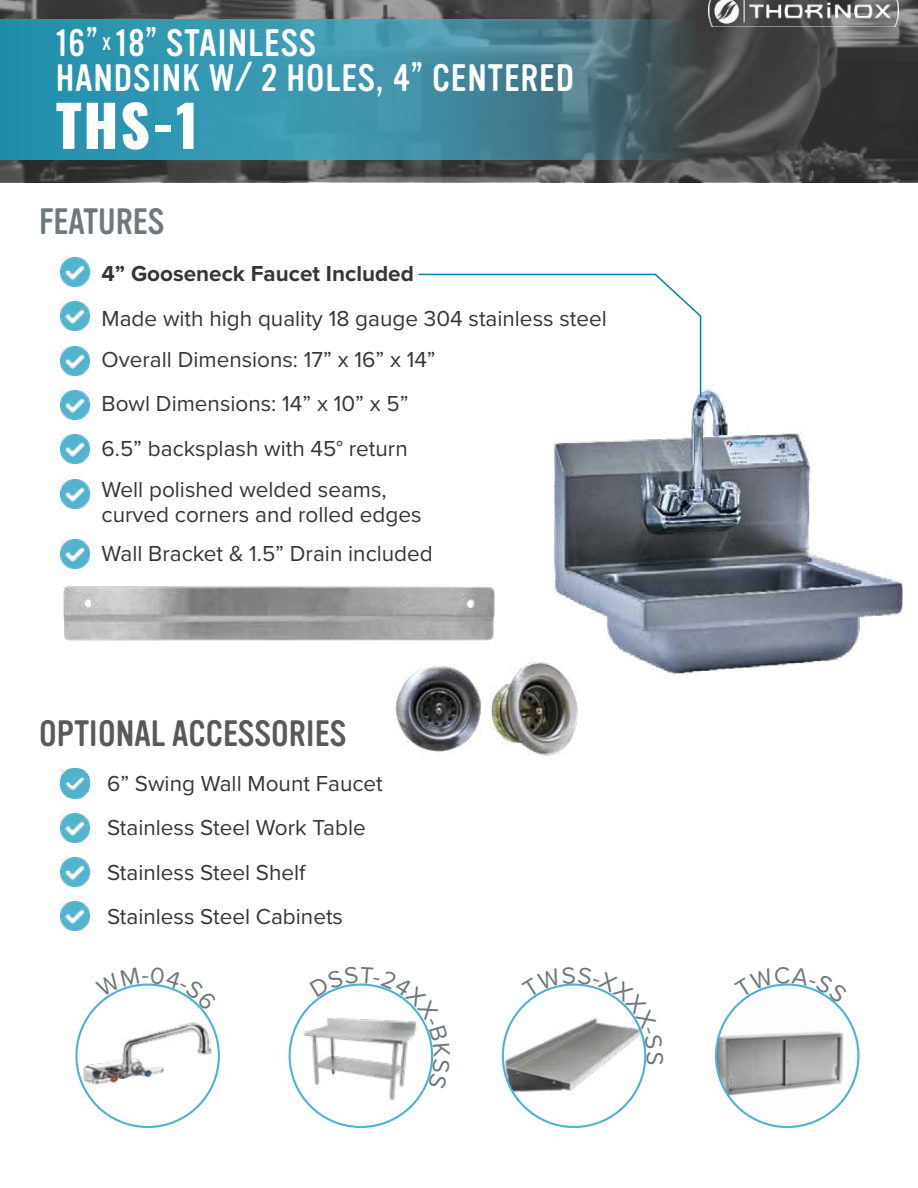
<style>
.page{position:relative;width:918px;height:1188px;background:#fff}
.page>*{position:absolute;margin:0;border:0;box-sizing:border-box;transform-origin:0 0}
.t1{font:800 57px "Oswald";color:#fff}
.t2{font:37.5px/35.2px "Vinyl OT";letter-spacing:.025em;color:#fff}
.t3{font:36px "Vinyl OT";color:#59595b}
.t4{font:36px "Vinyl OT";color:#6e797d}
.t5{font:22.5px/44.4px "Proxima Nova";color:#373637}
.t6{font:700 22.5px "Proxima Nova";color:#373637}
</style>
<div class="page">
<img style="left:716px;top:985px;width:142px;height:142px;border-radius:71px">
<img style="left:503px;top:1017px;width:142px;height:78px">
<img style="left:290px;top:1004px;width:135px;height:123px">
<img style="left:83px;top:1006px;width:128px;height:100px">
<img style="left:553px;top:384px;width:350px;height:290px">
<img style="left:394px;top:639px;width:197px;height:117px">
<img style="left:63px;top:584px;width:440px;height:66px">
<hr style="left:418px;top:274px;width:238px;height:1px;background:#00849f">
<svg style="left:653px;top:273px;width:49px;height:45px"></svg>
<hr style="left:700px;top:316px;width:1px;height:81px;background:#00849f">
<img style="left:61px;top:258px;width:29px;height:29px">
<img style="left:61px;top:391px;width:29px;height:29px">
<img style="left:61px;top:302px;width:29px;height:29px">
<img style="left:61px;top:346px;width:29px;height:29px">
<svg style="left:0;top:0;width:917px;height:182px;background:#4a4a4b"></svg>
<img style="left:708px;top:0;width:190px;height:27px">
<svg style="left:0;top:19px;width:697px;height:140px;background:#3b889d"></svg>
<hr style="left:917px;top:0;width:1px;height:183px;background:#373637">
<img style="left:61px;top:435px;width:29px;height:29px">
<img style="left:61px;top:479px;width:29px;height:29px">
<img style="left:61px;top:540px;width:29px;height:29px">
<img style="left:61px;top:769px;width:29px;height:29px">
<img style="left:61px;top:858px;width:29px;height:29px">
<img style="left:61px;top:813px;width:29px;height:29px">
<img style="left:61px;top:902px;width:29px;height:29px">
<svg style="left:738px;top:983px;width:99px;height:20px"></svg>
<svg style="left:521px;top:983px;width:126px;height:81px"></svg>
<svg style="left:310px;top:983px;width:124px;height:107px"></svg>
<svg style="left:95px;top:983px;width:116px;height:28px"></svg>
<h2 class="t2" style="left:56px;top:26px;width:520px">16” <sup>X</sup> 18” STAINLESS<br>HANDSINK W/ 2 HOLES, 4” CENTERED</h2>
<h1 class="t1" style="left:56px;top:96px;width:144px">THS-1</h1>
<h3 class="t4" style="left:39px;top:202px;width:127px">FEATURES</h3>
<p class="t6" style="left:102px;top:257px;width:314px">4” Gooseneck Faucet Included</p>
<p class="t5" style="left:102px;top:295px;width:507px">Made with high quality 18 gauge 304 stainless steel</p>
<p class="t5" style="left:102px;top:336px;width:336px">Overall Dimensions: 17” x 16” x 14”<br>Bowl Dimensions: 14” x 10” x 5”<br>6.5” backsplash with 45° return</p>
<p class="t5" style="left:102px;top:475px;width:322px;line-height:25.5px">Well polished welded seams, curved corners and rolled edges</p>
<p class="t5" style="left:102px;top:530px;width:333px">Wall Bracket &amp; 1.5” Drain included</p>
<h3 class="t3" style="left:39px;top:714px;width:308px">OPTIONAL ACCESSORIES</h3>
<p class="t5" style="left:107px;top:760px;width:277px">6” Swing Wall Mount Faucet<br>Stainless Steel Work Table</p>
<p class="t5" style="left:107px;top:849px;width:200px">Stainless Steel Shelf</p>
<p class="t5" style="left:107px;top:893px;width:238px">Stainless Steel Cabinets</p>
</div>
